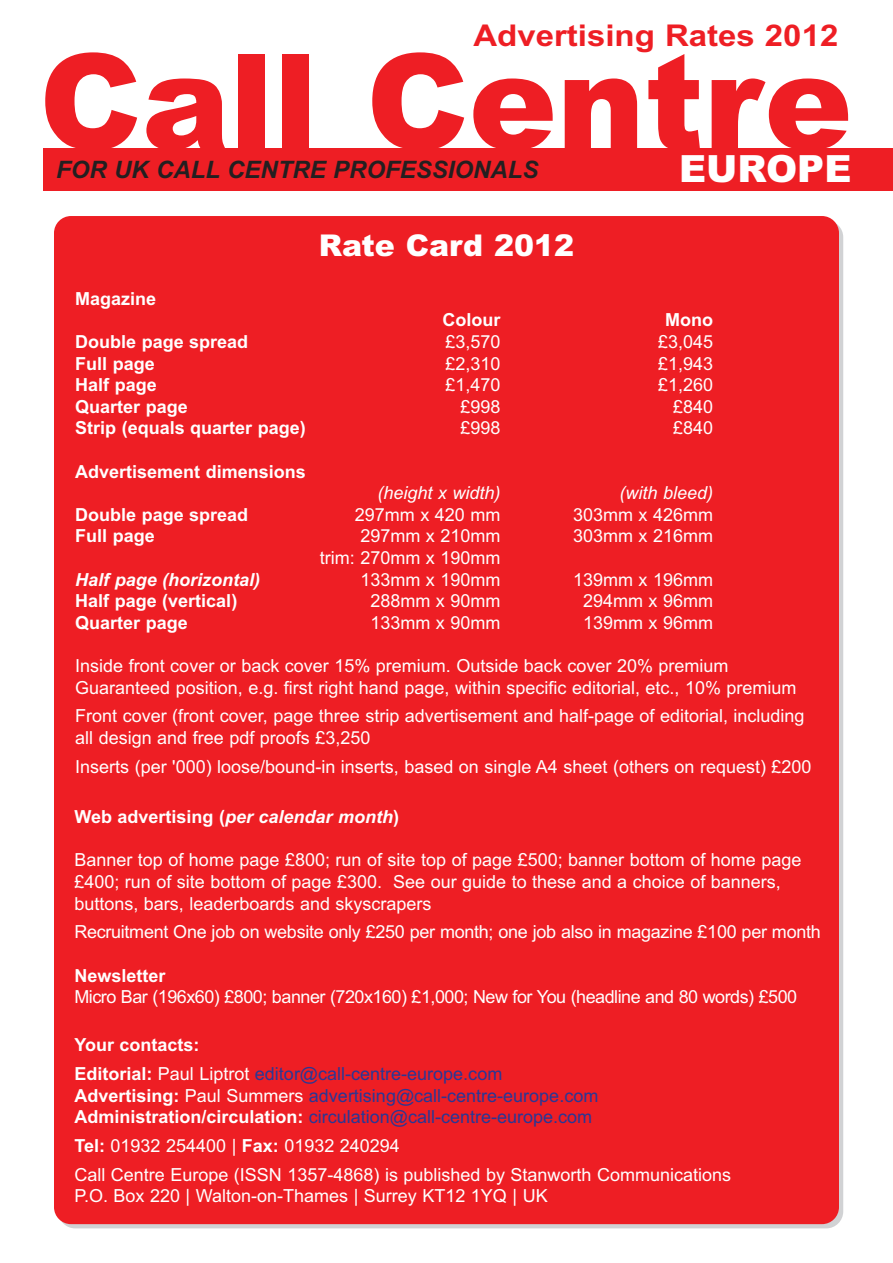
<style>
.page{position:relative;width:893px;height:1263px;background:#fff}
.page>*{position:absolute;margin:0;border:0;box-sizing:border-box;transform-origin:0 0}
.t1{font:900 132px "Arial";color:#ee1e24}
.t2{font:900 37.5px "Arial";color:#fff}
.t3{font:700 30px "Arial";color:#ee1e24;scale:1.1 1}
.t4{font:900 30px "Arial";color:#fff}
.t5{font:italic 700 24px "Arial";color:#231f20}
.t6{font:18px/21.6px "Arial";color:#fff}
.t7{font:700 18px "Arial";color:#fff}
.t8{font:18px/28.8px "Arial";color:#293795}
.t9{font:18px "Arial";letter-spacing:-.03em;color:#fff}
.t10{font:italic 18px "Arial";color:#fff}
.t11{font:italic 700 18px "Arial";color:#fff}
.s1{font-style:italic}
.s2{font-weight:700;color:#fff}
.s3{color:#fff}
.s4{font-weight:700}
</style>
<div class="page">
<div style="left:54px;top:216px;width:785px;height:1008px;background:#ee1e24;border-radius:17px"></div>
<div style="left:44px;top:148px;width:849px;height:43px;background:#ee1e24"></div>
<h3 class="t3" style="left:473px;top:25px;width:333px">Advertising Rates 2012</h3>
<h1 class="t1" style="left:39px;top:54px;width:815px">Call Centre</h1>
<h3 class="t5" style="left:56px;top:161px;width:484px">FOR UK CALL CENTRE PROFESSIONALS</h3>
<h2 class="t2" style="left:679px;top:155px;width:174px">EUROPE</h2>
<p class="t7" style="left:75px;top:292px;width:83px">Magazine</p>
<h3 class="t4" style="left:319px;top:234px;width:257px">Rate Card 2012</h3>
<p class="t7" style="left:442px;top:313px;width:59px">Colour</p>
<p class="t7" style="left:665px;top:313px;width:49px">Mono</p>
<p class="t7" style="left:75px;top:335px;width:175px">Double page spread</p>
<p class="t6" style="left:445px;top:333px;width:57px">£3,570</p>
<p class="t6" style="left:658px;top:333px;width:57px">£3,045</p>
<p class="t7" style="left:75px;top:357px;width:81px">Full page</p>
<p class="t6" style="left:445px;top:354px;width:57px">£2,310</p>
<p class="t6" style="left:658px;top:354px;width:57px">£1,943</p>
<p class="t7" style="left:75px;top:378px;width:83px">Half page</p>
<p class="t6" style="left:445px;top:376px;width:57px">£1,470</p>
<p class="t6" style="left:658px;top:376px;width:57px">£1,260</p>
<p class="t7" style="left:75px;top:400px;width:114px">Quarter page</p>
<p class="t6" style="left:460px;top:397px;width:42px">£998</p>
<p class="t6" style="left:673px;top:397px;width:42px">£840</p>
<p class="t7" style="left:75px;top:421px;width:232px">Strip (equals quarter page)</p>
<p class="t6" style="left:460px;top:419px;width:42px">£998</p>
<p class="t6" style="left:673px;top:419px;width:42px">£840</p>
<p class="t7" style="left:75px;top:465px;width:232px">Advertisement dimensions</p>
<p class="t10" style="left:377px;top:486px;width:125px">(height x width)</p>
<p class="t10" style="left:620px;top:486px;width:95px">(with bleed)</p>
<p class="t7" style="left:75px;top:508px;width:175px">Double page spread</p>
<p class="t6" style="left:355px;top:505px;width:147px">297mm x 420 mm</p>
<p class="t6" style="left:573px;top:505px;width:142px">303mm x 426mm</p>
<p class="t7" style="left:75px;top:529px;width:81px">Full page</p>
<p class="t6" style="left:360px;top:527px;width:142px">297mm x 210mm</p>
<p class="t6" style="left:573px;top:527px;width:142px">303mm x 216mm</p>
<p class="t6" style="left:320px;top:549px;width:182px">trim: 270mm x 190mm</p>
<p class="t11" style="left:75px;top:573px;width:187px">Half page (horizontal)</p>
<p class="t6" style="left:360px;top:570px;width:142px">133mm x 190mm</p>
<p class="t6" style="left:573px;top:570px;width:142px">139mm x 196mm</p>
<p class="t7" style="left:75px;top:594px;width:164px">Half page (vertical)</p>
<p class="t6" style="left:370px;top:592px;width:132px">288mm x 90mm</p>
<p class="t6" style="left:583px;top:592px;width:132px">294mm x 96mm</p>
<p class="t7" style="left:75px;top:616px;width:114px">Quarter page</p>
<p class="t6" style="left:370px;top:613px;width:132px">133mm x 90mm</p>
<p class="t6" style="left:583px;top:613px;width:132px">139mm x 96mm</p>
<p class="t6" style="left:75px;top:657px;width:723px">Inside front cover or back cover 15% premium. Outside back cover 20% premium<br>Guaranteed position, e.g. first right hand page, within specific editorial, etc., 10% premium</p>
<p class="t6" style="left:75px;top:707px;width:731px">Front cover (front cover, page three strip advertisement and half-page of editorial, including all design and free pdf proofs £3,250</p>
<p class="t6" style="left:75px;top:757px;width:738px">Inserts (per '000) loose/bound-in inserts, based on single A4 sheet (others on request) £200</p>
<p class="t7" style="left:74px;top:810px;width:326px">Web advertising (<span class="s1">per calendar month</span>)</p>
<p class="t6" style="left:74px;top:851px;width:728px">Banner top of home page £800; run of site top of page £500; banner bottom of home page £400; run of site bottom of page £300. See our guide to these and a choice of banners, buttons, bars, leaderboards and skyscrapers</p>
<p class="t6" style="left:74px;top:923px;width:748px">Recruitment One job on website only £250 per month; one job also in magazine £100 per month</p>
<p class="t7" style="left:74px;top:969px;width:93px">Newsletter</p>
<p class="t9" style="left:74px;top:990px;width:724px">Micro Bar (196x60) £800; banner (720x160) £1,000; New for You (headline and 80 words) £500</p>
<p class="t8" style="left:74px;top:1032px;width:429px"><span class="s2">Your contacts:<br>Editorial:</span> <span class="s3">Paul Liptrot</span> editor@call-centre-europe.com</p>
<p class="t8" style="left:74px;top:1086px;width:525px;line-height:21.6px"><span class="s2">Advertising:</span> <span class="s3">Paul Summers</span> advertising@call-centre-europe.com<br><span class="s2">Administration/circulation:</span> circulation@call-centre-europe.com</p>
<p class="t6" style="left:74px;top:1133px;width:658px;line-height:28.8px"><span class="s4">Tel:</span> 01932 254400 | <span class="s4">Fax:</span> 01932 240294<br>Call Centre Europe (ISSN 1357-4868) is published by Stanworth Communications</p>
<p class="t6" style="left:74px;top:1187px;width:475px">P.O. Box 220 | Walton-on-Thames | Surrey KT12 1YQ | UK</p>
</div>
